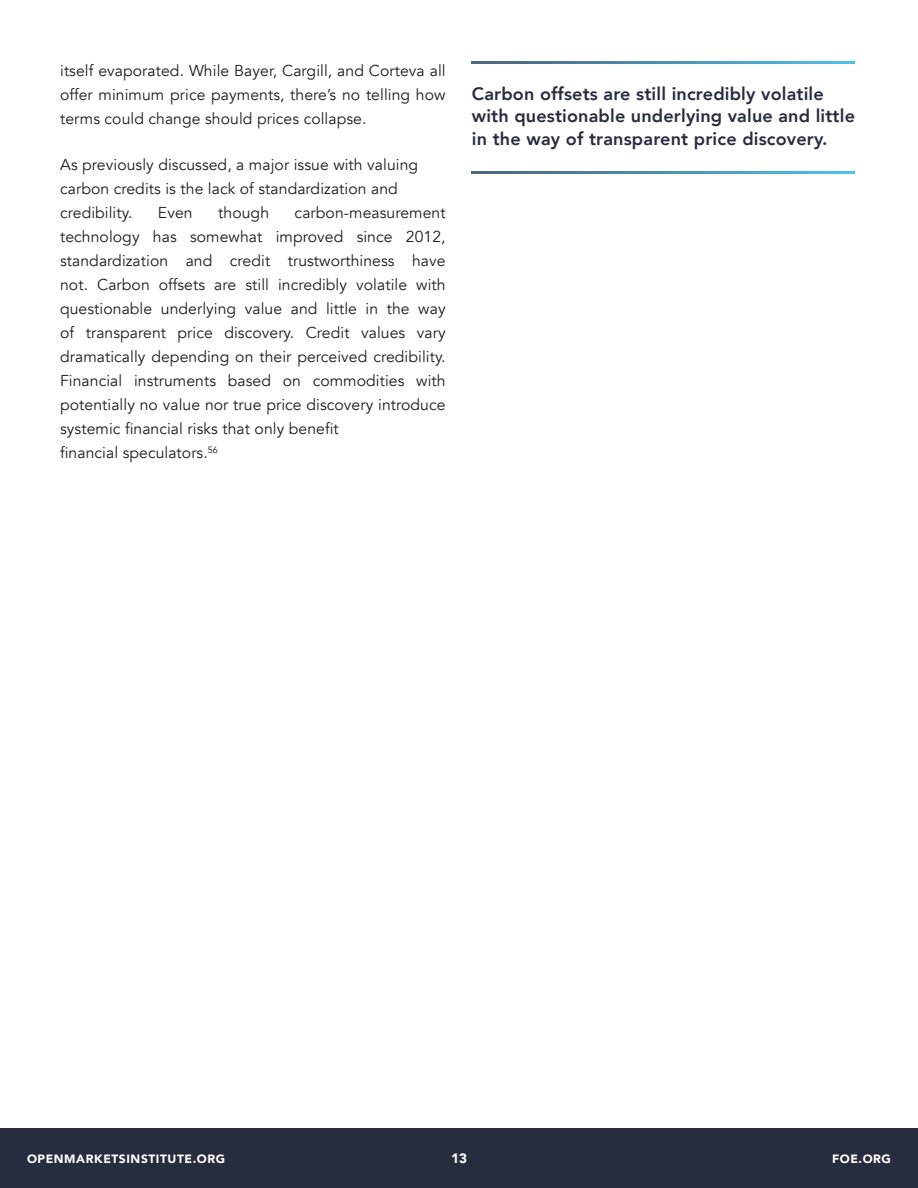
<style>
.page{position:relative;width:918px;height:1188px;background:#fff}
.page>*{position:absolute;margin:0;border:0;box-sizing:border-box;transform-origin:0 0}
.t1{font:800 18px/22.5px "Avenir";letter-spacing:.01em;color:#282c3f}
.t2{font:15.75px/24px "Avenir";letter-spacing:.005em;color:#1e1e1d}
.t3{font:900 13.5px "Avenir";color:#fff}
.t4{font:900 12px "Avenir";letter-spacing:.05em;color:#fff}
</style>
<div class="page">
<div style="left:0;top:1128px;width:918px;height:60px;background:#282c3f"></div>
<p class="t2" style="left:60px;top:60px;width:387px;text-align:justify">itself evaporated. While Bayer, Cargill, and Corteva all offer minimum price payments, there’s no telling how terms could change should prices collapse.</p>
<p class="t2" style="left:60px;top:154px;width:360px">As previously discussed, a major issue with valuing carbon credits is the lack of standardization and credibility.</p>
<p class="t2" style="left:60px;top:202px;width:387px;text-indent:235px">carbon-measurement technology has somewhat improved since 2012, standardization and credit trustworthiness have not. Carbon offsets are still incredibly volatile with questionable underlying value and little in the way of transparent price discovery. Credit values vary dramatically depending on their perceived credibility.<br>Financial instruments based on commodities with potentially no value nor true price discovery introduce systemic financial risks that only benefit<br>financial speculators.<sup>56</sup></p>
<p class="t2" style="left:158px;top:202px;width:36px">Even</p>
<p class="t2" style="left:218px;top:202px;width:52px">though</p>
<p class="t1" style="left:472px;top:84px;width:385px">Carbon offsets are still incredibly volatile with questionable underlying value and little in the way of transparent price discovery.</p>
<p class="t4" style="left:27px;top:1154px;width:200px">OPENMARKETSINSTITUTE.ORG</p>
<p class="t3" style="left:451px;top:1153px;width:17px">13</p>
<p class="t4" style="left:832px;top:1154px;width:60px">FOE.ORG</p>
</div>
